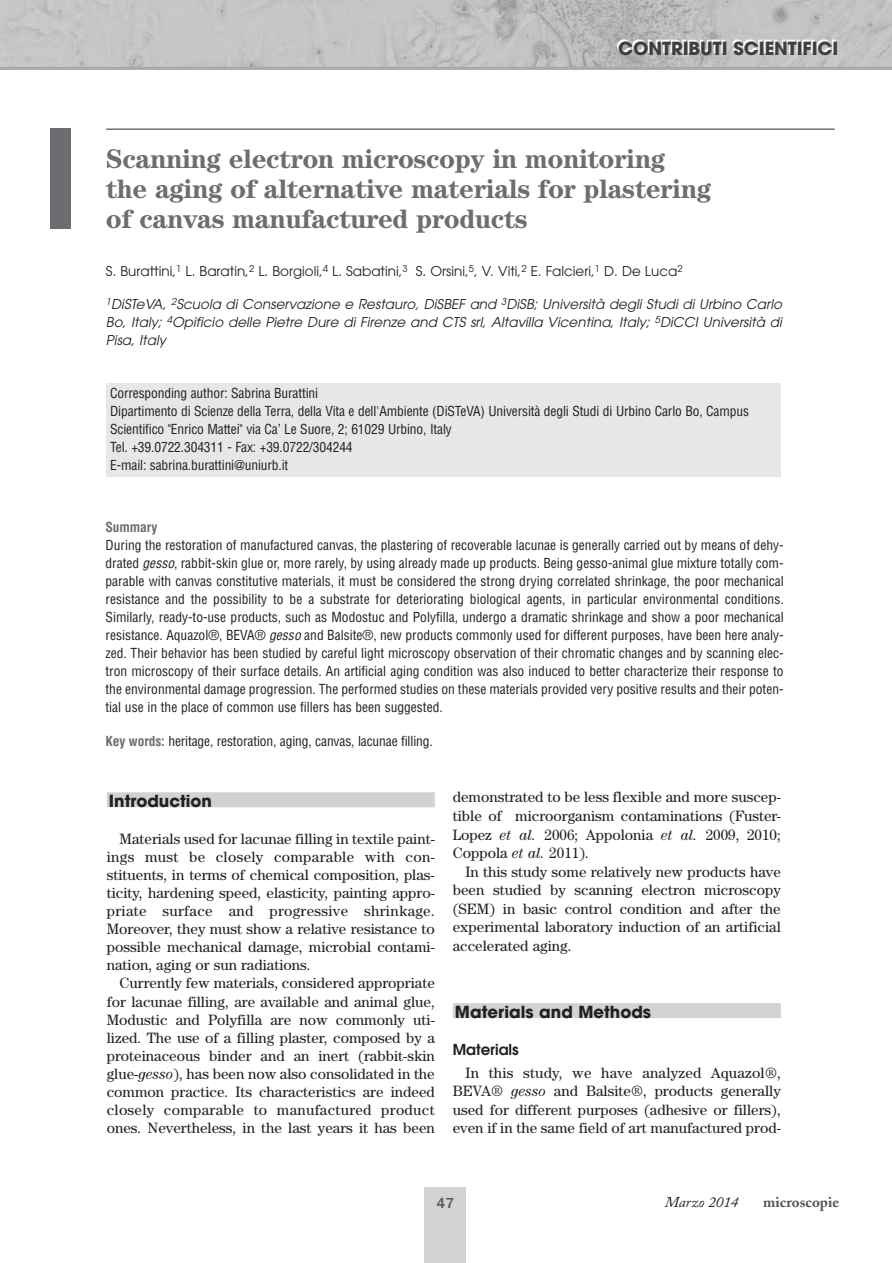
<style>
.page{position:relative;width:892px;height:1263px;background:#fff}
.page>*{position:absolute;margin:0;border:0;box-sizing:border-box;transform-origin:0 0}
.t1{font:700 27px/30px "Century";letter-spacing:-.02em;color:#6c6d70}
.t2{font:700 18px "Avant Garde";color:#3e3e3f}
.t3{font:700 16.5px "Avant Garde";color:#231f20}
.t4{font:15px/18.1px "Century";color:#231f20;text-align:justify}
.t5{font:700 15px "Adobe Caslon";color:#57585a}
.t6{font:600 15px "Avant Garde";color:#231f20}
.t7{font:italic 15px "Adobe Caslon";color:#231f20}
.t8{font:500 15px "Franklin Gothic";color:#57585a}
.t9{font:condensed 13.5px/18px "Helvetica";letter-spacing:-.01em;color:#231f20}
.t10{font:italic 13.5px/18px "Avant Garde";color:#231f20;text-align:justify}
.t11{font:13.5px "Avant Garde";color:#231f20}
.t12{font:700 condensed 13.5px "Helvetica";letter-spacing:-.01em;color:#6c6d70}
.s1{font-style:italic}
.s2{font-weight:700;color:#6c6d70}
</style>
<div class="page">
<img style="left:1px;top:0;width:891px;height:67px">
<hr style="left:106px;top:128px;width:729px;height:2px;background:#6c6d70">
<div style="left:106px;top:383px;width:674px;height:94px;background:#e6e7e9"></div>
<div style="left:50px;top:128px;width:20px;height:101px;background:#6c6d70"></div>
<div style="left:107px;top:792px;width:328px;height:15px;background:#d1d2d4"></div>
<div style="left:453px;top:1003px;width:328px;height:15px;background:#d1d2d4"></div>
<div style="left:424px;top:1187px;width:42px;height:75px;background:#d1d2d4"></div>
<hr style="left:0;top:67px;width:892px;height:3px;background:#a8a9ad">
<h2 class="t2" style="left:618px;top:41px;width:222px">CONTRIBUTI SCIENTIFICI</h2>
<h1 class="t1" style="left:106px;top:146px;width:607px">Scanning electron microscopy in monitoring the aging of alternative materials for plastering of canvas manufactured products</h1>
<p class="t11" style="left:106px;top:266px;width:578px">S. Burattini,<sup>1</sup> L. Baratin,<sup>2</sup> L. Borgioli,<sup>4</sup> L. Sabatini,<sup>3</sup> S. Orsini,<sup>5</sup>, V. Viti,<sup>2</sup> E. Falcieri,<sup>1</sup> D. De Luca<sup>2</sup></p>
<p class="t10" style="left:106px;top:296px;width:677px"><sup>1</sup>DiSTeVA, <sup>2</sup>Scuola di Conservazione e Restauro, DiSBEF and <sup>3</sup>DiSB; Università degli Studi di Urbino Carlo Bo, Italy; <sup>4</sup>Opificio delle Pietre Dure di Firenze and CTS srl, Altavilla Vicentina, Italy; <sup>5</sup>DiCCI Università di Pisa, Italy</p>
<p class="t9" style="left:110px;top:385px;width:640px">Corresponding author: Sabrina Burattini<br>Dipartimento di Scienze della Terra, della Vita e dell'Ambiente (DiSTeVA) Università degli Studi di Urbino Carlo Bo, Campus Scientifico "Enrico Mattei" via Ca’ Le Suore, 2; 61029 Urbino, Italy<br>Tel. +39.0722.304311 - Fax: +39.0722/304244<br>E-mail: sabrina.burattini@uniurb.it</p>
<p class="t12" style="left:106px;top:521px;width:53px">Summary</p>
<p class="t9" style="left:106px;top:537px;width:680px;text-align:justify">During the restoration of manufactured canvas, the plastering of recoverable lacunae is generally carried out by means of dehy&shy;drated <span class="s1">gesso</span>, rabbit-skin glue or, more rarely, by using already made up products. Being gesso-animal glue mixture totally com&shy;parable with canvas constitutive materials, it must be considered the strong drying correlated shrinkage, the poor mechanical resistance and the possibility to be a substrate for deteriorating biological agents, in particular environmental conditions.<br>Similarly, ready-to-use products, such as Modostuc and Polyfilla, undergo a dramatic shrinkage and show a poor mechanical resistance. Aquazol®, BEVA® <span class="s1">gesso</span> and Balsite®, new products commonly used for different purposes, have been here analy&shy;zed. Their behavior has been studied by careful light microscopy observation of their chromatic changes and by scanning elec&shy;tron microscopy of their surface details. An artificial aging condition was also induced to better characterize their response to the environmental damage progression. The performed studies on these materials provided very positive results and their poten&shy;tial use in the place of common use fillers has been suggested.</p>
<p class="t9" style="left:106px;top:733px;width:329px"><span class="s2">Key words:</span> heritage, restoration, aging, canvas, lacunae filling.</p>
<p class="t3" style="left:109px;top:795px;width:105px">Introduction</p>
<p class="t4" style="left:107px;top:830px;width:330px;text-indent:13px">Materials used for lacunae filling in textile paint&shy;ings must be closely comparable with con&shy;stituents, in terms of chemical composition, plas&shy;ticity, hardening speed, elasticity, painting appro&shy;priate surface and progressive shrinkage.<br>Moreover, they must show a relative resistance to possible mechanical damage, microbial contami&shy;nation, aging or sun radiations.</p>
<p class="t4" style="left:107px;top:975px;width:330px;text-indent:13px">Currently few materials, considered appropriate for lacunae filling, are available and animal glue, Modustic and Polyfilla are now commonly uti&shy;lized. The use of a filling plaster, composed by a proteinaceous binder and an inert (rabbit-skin glue-<span class="s1">gesso</span>), has been now also consolidated in the common practice. Its characteristics are indeed closely comparable to manufactured product ones. Nevertheless, in the last years it has been</p>
<p class="t4" style="left:453px;top:789px;width:329px">demonstrated to be less flexible and more suscep&shy;tible of microorganism contaminations (Fuster-Lopez <span class="s1">et al.</span> 2006; Appolonia <span class="s1">et al.</span> 2009, 2010; Coppola <span class="s1">et al.</span> 2011).</p>
<p class="t4" style="left:453px;top:863px;width:330px;text-indent:13px">In this study some relatively new products have been studied by scanning electron microscopy (SEM) in basic control condition and after the experimental laboratory induction of an artificial accelerated aging.</p>
<p class="t3" style="left:455px;top:1005px;width:198px">Materials and Methods</p>
<p class="t6" style="left:453px;top:1044px;width:67px">Materials</p>
<p class="t4" style="left:453px;top:1064px;width:330px;text-indent:13px">In this study, we have analyzed Aquazol®, BEVA® <span class="s1">gesso</span> and Balsite®, products generally used for different purposes (adhesive or fillers), even if in the same field of art manufactured prod-</p>
<p class="t8" style="left:436px;top:1198px;width:19px">47</p>
<p class="t7" style="left:665px;top:1196px;width:75px">Marzo 2014</p>
<p class="t5" style="left:763px;top:1195px;width:77px">microscopie</p>
</div>
